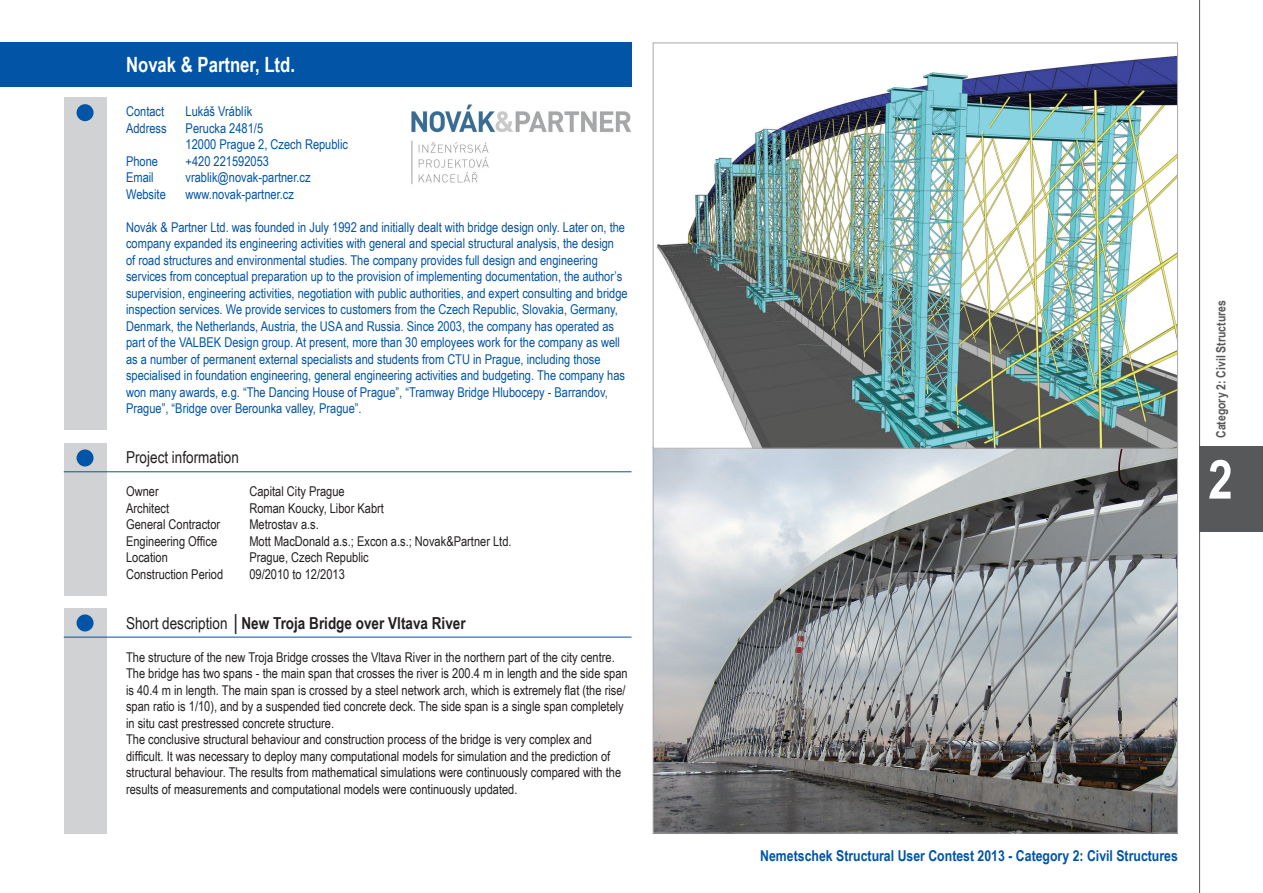
<style>
.page{position:relative;width:1263px;height:893px;background:#fff}
.page>*{position:absolute;margin:0;border:0;box-sizing:border-box;transform-origin:0 0}
.t1{font:700 54px "Arial Narrow";color:#fff}
.Company_Name{font:700 21px "Arial Narrow";color:#fff}
.Short_Description{font:700 16.5px "Arial Narrow";color:#231f20}
.Short_Description-2{font:16.5px "Arial Narrow";color:#231f20}
.t2{font:700 15px "Arial Narrow";color:#0154a6}
.Company_Description{font:13.5px/16.5px "Arial Narrow";color:#0154a6}
.Short_Description-3{font:13.5px/16.5px "Arial Narrow";color:#231f20}
.Project_Information{font:13.5px "Arial Narrow";color:#231f20}
.Company_Contact{font:13.5px "Arial Narrow";color:#0154a6}
.t3{font:700 12.75px "Arial Narrow";color:#57585a}
.s1{font-weight:400}
</style>
<div class="page">
<div style="left:0;top:43px;width:631px;height:44px;background:#0154a6"></div>
<hr style="left:1199px;top:0;width:1px;height:893px;background:#57585a">
<div style="left:64px;top:608px;width:42px;height:225px;background:#d1d2d4"></div>
<hr style="left:64px;top:637px;width:567px;height:1px;background:#0154a6">
<div style="left:64px;top:443px;width:42px;height:153px;background:#d1d2d4"></div>
<hr style="left:64px;top:471px;width:567px;height:1px;background:#0154a6">
<div style="left:64px;top:98px;width:42px;height:332px;background:#d1d2d4"></div>
<div style="left:77px;top:104px;width:17px;height:17px;background:#0154a6;border-radius:50%"></div>
<div style="left:77px;top:449px;width:17px;height:17px;background:#0154a6;border-radius:50%"></div>
<div style="left:77px;top:614px;width:17px;height:17px;background:#0154a6;border-radius:50%"></div>
<div style="left:1200px;top:446px;width:63px;height:85px;background:#57585a"></div>
<img style="left:411px;top:104px;width:220px;height:80px">
<img style="left:655px;top:449px;width:521px;height:382px">
<img style="left:657px;top:55px;width:519px;height:392px">
<p class="Company_Name" style="left:126px;top:49px;width:170px">Novak &amp; Partner, Ltd.</p>
<p class="Company_Contact" style="left:126px;top:101px;width:40px">Contact</p>
<p class="Company_Contact" style="left:186px;top:101px;width:68px">Lukáš Vráblík</p>
<p class="Company_Contact" style="left:126px;top:118px;width:42px">Address</p>
<p class="Company_Contact" style="left:186px;top:118px;width:79px">Perucka 2481/5</p>
<p class="Company_Contact" style="left:186px;top:134px;width:164px">12000 Prague 2, Czech Republic</p>
<p class="Company_Contact" style="left:126px;top:151px;width:34px">Phone</p>
<p class="Company_Contact" style="left:186px;top:151px;width:85px">+420 221592053</p>
<p class="Company_Contact" style="left:126px;top:167px;width:29px">Email</p>
<p class="Company_Contact" style="left:186px;top:167px;width:127px">vrablik@novak-partner.cz</p>
<p class="Company_Contact" style="left:126px;top:184px;width:41px">Website</p>
<p class="Company_Contact" style="left:186px;top:184px;width:110px">www.novak-partner.cz</p>
<p class="Company_Description" style="left:126px;top:218px;width:503px">Novák &amp; Partner Ltd. was founded in July 1992 and initially dealt with bridge design only. Later on, the company expanded its engineering activities with general and special structural analysis, the design<br>of road structures and environmental studies. The company provides full design and engineering services from conceptual preparation up to the provision of implementing documentation, the author’s supervision, engineering activities, negotiation with public authorities, and expert consulting and bridge inspection services. We provide services to customers from the Czech Republic, Slovakia, Germany, Denmark, the Netherlands, Austria, the USA and Russia. Since 2003, the company has operated as part of the VALBEK Design group. At present, more than 30 employees work for the company as well as a number of permanent external specialists and students from CTU in Prague, including those specialised in foundation engineering, general engineering activities and budgeting. The company has won many awards, e.g. “The Dancing House of Prague”, “Tramway Bridge Hlubocepy - Barrandov, Prague”, “Bridge over Berounka valley, Prague”.</p>
<p class="Short_Description-2" style="left:126px;top:445px;width:114px">Project information</p>
<p class="Project_Information" style="left:126px;top:482px;width:34px">Owner</p>
<p class="Project_Information" style="left:249px;top:482px;width:97px">Capital City Prague</p>
<p class="Project_Information" style="left:126px;top:498px;width:45px">Architect</p>
<p class="Project_Information" style="left:249px;top:498px;width:136px">Roman Koucky, Libor Kabrt</p>
<p class="Project_Information" style="left:126px;top:515px;width:96px">General Contractor</p>
<p class="Project_Information" style="left:249px;top:515px;width:71px">Metrostav a.s.</p>
<p class="Project_Information" style="left:126px;top:531px;width:93px">Engineering Office</p>
<p class="Project_Information" style="left:249px;top:531px;width:264px">Mott MacDonald a.s.; Excon a.s.; Novak&amp;Partner Ltd.</p>
<p class="Project_Information" style="left:126px;top:548px;width:43px">Location</p>
<p class="Project_Information" style="left:249px;top:548px;width:121px">Prague, Czech Republic</p>
<p class="Project_Information" style="left:126px;top:564px;width:99px">Construction Period</p>
<p class="Project_Information" style="left:249px;top:564px;width:97px">09/2010 to 12/2013</p>
<p class="Short_Description" style="left:126px;top:610px;width:341px"><span class="s1">Short description │</span>New Troja Bridge over Vltava River</p>
<p class="Short_Description-3" style="left:126px;top:648px;width:503px">The structure of the new Troja Bridge crosses the Vltava River in the northern part of the city centre.<br>The bridge has two spans - the main span that crosses the river is 200.4 m in length and the side span is 40.4 m in length. The main span is crossed by a steel network arch, which is extremely flat (the rise/ span ratio is 1/10), and by a suspended tied concrete deck. The side span is a single span completely in situ cast prestressed concrete structure.</p>
<p class="Short_Description-3" style="left:126px;top:731px;width:497px">The conclusive structural behaviour and construction process of the bridge is very complex and difficult. It was necessary to deploy many computational models for simulation and the prediction of structural behaviour. The results from mathematical simulations were continuously compared with the results of measurements and computational models were continuously updated.</p>
<p class="t3" style="left:1211px;top:438px;width:139px;rotate:-90deg">Category 2: Civil Structures</p>
<h1 class="t1" style="left:1208px;top:439px;width:26px">2</h1>
<h1 class="t1" style="left:1206px;top:439px;width:31px">X</h1>
<p class="t2" style="left:760px;top:845px;width:419px">Nemetschek Structural User Contest 2013 - Category 2: Civil Structures</p>
</div>
